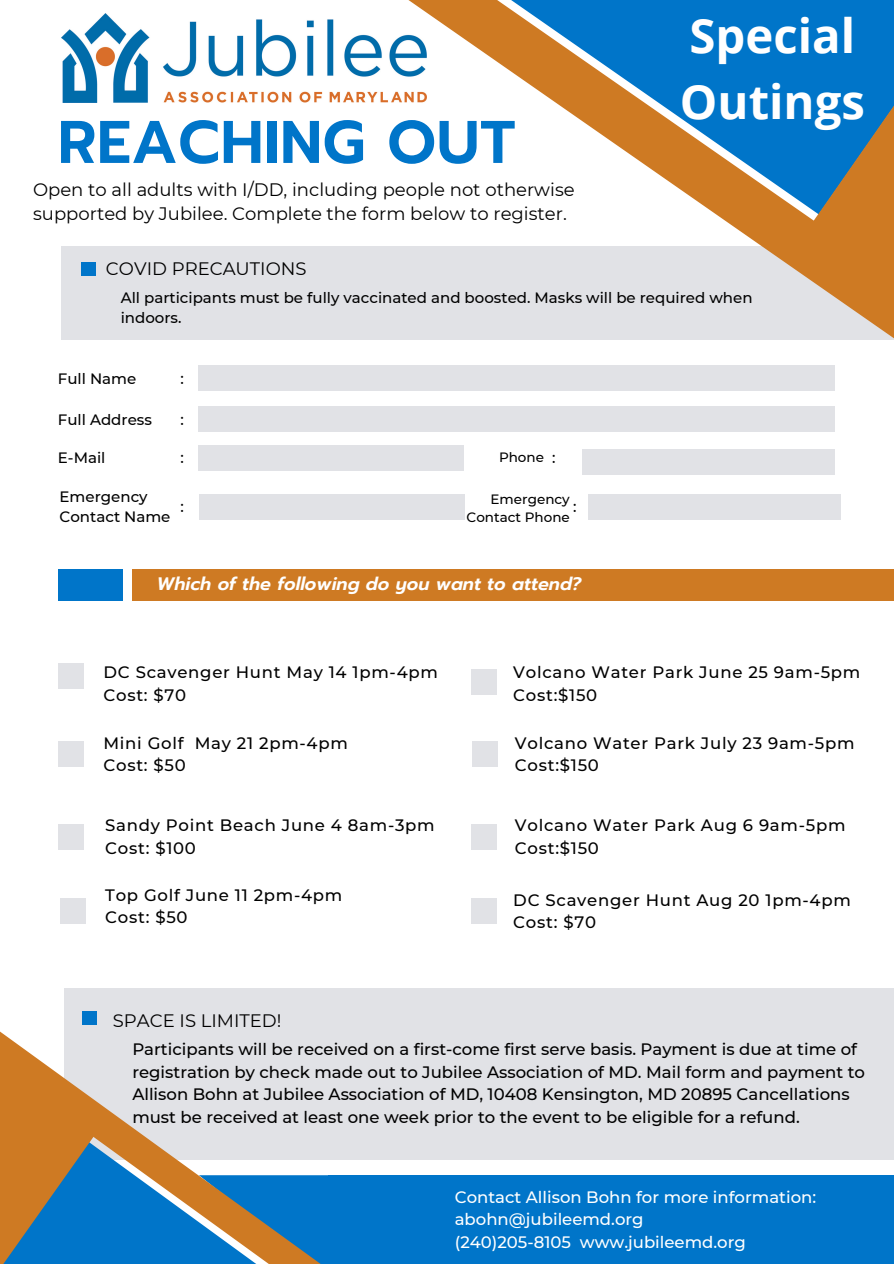
<style>
.page{position:relative;width:894px;height:1264px;background:#fff}
.page>*{position:absolute;margin:0;border:0;box-sizing:border-box;transform-origin:0 0}
.t1{font:600 60px "Prompt";letter-spacing:.01em;color:#0075c9}
.t2{font:700 47.25px/65.2px "Open Sans";color:#fff}
.t3{font:18px/24.8px "Montserrat";color:#000}
.t4{font:italic 600 18px "Prompt";color:#fff}
.t5{font:500 16.5px/22.5px "Montserrat";color:#000}
.t6{font:500 16.5px/22.5px "Montserrat";letter-spacing:.045em;color:#000}
.t7{font:500 16.5px "Montserrat";color:#fff}
.t8{font:500 15px/20.2px "Montserrat";color:#000}
.t9{font:500 13.5px/18px "Montserrat";color:#000;text-align:right}
</style>
<div class="page">
<div style="left:61px;top:246px;width:832px;height:93px;background:#e1e2e6"></div>
<div style="left:198px;top:365px;width:636px;height:26px;background:#e1e2e6"></div>
<div style="left:198px;top:406px;width:636px;height:26px;background:#e1e2e6"></div>
<div style="left:198px;top:445px;width:266px;height:25px;background:#e1e2e6"></div>
<div style="left:582px;top:449px;width:252px;height:26px;background:#e1e2e6"></div>
<div style="left:471px;top:669px;width:25px;height:26px;background:#e1e2e6"></div>
<div style="left:472px;top:741px;width:26px;height:26px;background:#e1e2e6"></div>
<div style="left:471px;top:824px;width:25px;height:26px;background:#e1e2e6"></div>
<div style="left:471px;top:898px;width:25px;height:26px;background:#e1e2e6"></div>
<div style="left:58px;top:663px;width:26px;height:26px;background:#e1e2e6"></div>
<div style="left:58px;top:741px;width:26px;height:26px;background:#e1e2e6"></div>
<div style="left:58px;top:824px;width:26px;height:26px;background:#e1e2e6"></div>
<div style="left:60px;top:898px;width:25px;height:26px;background:#e1e2e6"></div>
<svg style="left:376px;top:0;width:517px;height:340px"></svg>
<div style="left:328px;top:1175px;width:565px;height:88px;background:#0075c9"></div>
<div style="left:65px;top:988px;width:828px;height:171px;background:#e1e2e6"></div>
<svg style="left:64px;top:1005px;width:292px;height:258px"></svg>
<svg style="left:95px;top:1049px;width:187px;height:214px"></svg>
<div style="left:81px;top:262px;width:14px;height:14px;background:#0075c9"></div>
<div style="left:132px;top:569px;width:761px;height:31px;background:#ce7a23"></div>
<svg style="left:0;top:1022px;width:95px;height:241px"></svg>
<div style="left:58px;top:569px;width:64px;height:31px;background:#0075c9"></div>
<div style="left:198px;top:493px;width:266px;height:26px;background:#e1e2e6"></div>
<div style="left:587px;top:493px;width:253px;height:26px;background:#e1e2e6"></div>
<div style="left:82px;top:1010px;width:15px;height:14px;background:#0075c9"></div>
<img style="left:61px;top:14px;width:365px;height:89px">
<p class="t1" style="left:58px;top:97px;width:459px">REACHING OUT</p>
<p class="t3" style="left:33px;top:177px;width:543px">Open to all adults with I/DD, including people not otherwise supported by Jubilee. Complete the form below to register.</p>
<p class="t3" style="left:106px;top:256px;width:202px">COVID PRECAUTIONS</p>
<p class="t2" style="left:679px;top:2px;width:186px">Special<br>Outings</p>
<p class="t8" style="left:121px;top:287px;width:633px">All participants must be fully vaccinated and boosted. Masks will be required when indoors.</p>
<p class="t8" style="left:58px;top:368px;width:80px">Full Name</p>
<p class="t8" style="left:58px;top:409px;width:95px">Full Address</p>
<p class="t8" style="left:58px;top:448px;width:49px">E-Mail</p>
<p class="t9" style="left:499px;top:448px;width:47px">Phone</p>
<p class="t8" style="left:180px;top:368px;width:5px">:</p>
<p class="t8" style="left:180px;top:409px;width:5px">:</p>
<p class="t8" style="left:180px;top:448px;width:5px">:</p>
<p class="t8" style="left:552px;top:448px;width:5px">:</p>
<p class="t8" style="left:60px;top:486px;width:112px">Emergency<br>Contact Name</p>
<p class="t8" style="left:180px;top:496px;width:5px">:</p>
<p class="t9" style="left:466px;top:490px;width:105px">Emergency<br>Contact Phone</p>
<p class="t8" style="left:573px;top:496px;width:5px">:</p>
<p class="t4" style="left:157px;top:570px;width:426px">Which of the following do you want to attend?</p>
<p class="t6" style="left:103px;top:661px;width:336px">DC Scavenger Hunt May 14 1pm-4pm<br>Cost: $70</p>
<p class="t6" style="left:103px;top:731px;width:246px">Mini Golf May 21 2pm-4pm</p>
<p class="t5" style="left:103px;top:754px;width:84px">Cost: $50</p>
<p class="t6" style="left:105px;top:814px;width:331px">Sandy Point Beach June 4 8am-3pm</p>
<p class="t5" style="left:105px;top:836px;width:92px">Cost: $100</p>
<p class="t6" style="left:105px;top:883px;width:238px">Top Golf June 11 2pm-4pm</p>
<p class="t5" style="left:105px;top:906px;width:84px">Cost: $50</p>
<p class="t6" style="left:513px;top:661px;width:348px">Volcano Water Park June 25 9am-5pm</p>
<p class="t5" style="left:513px;top:683px;width:85px">Cost:$150</p>
<p class="t6" style="left:515px;top:731px;width:341px">Volcano Water Park July 23 9am-5pm</p>
<p class="t5" style="left:515px;top:754px;width:85px">Cost:$150</p>
<p class="t6" style="left:515px;top:814px;width:332px">Volcano Water Park Aug 6 9am-5pm</p>
<p class="t5" style="left:515px;top:836px;width:85px">Cost:$150</p>
<p class="t6" style="left:513px;top:888px;width:339px">DC Scavenger Hunt Aug 20 1pm-4pm<br>Cost: $70</p>
<p class="t3" style="left:113px;top:1008px;width:170px">SPACE IS LIMITED!</p>
<p class="t5" style="left:132px;top:1037px;width:734px">Participants will be received on a first-come first serve basis. Payment is due at time of registration by check made out to Jubilee Association of MD. Mail form and payment to Allison Bohn at Jubilee Association of MD, 10408 Kensington, MD 20895 Cancellations must be received at least one week prior to the event to be eligible for a refund.</p>
<p class="t7" style="left:454px;top:1186px;width:363px">Contact Allison Bohn for more information:</p>
<p class="t7" style="left:454px;top:1209px;width:190px">abohn@jubileemd.org</p>
<p class="t7" style="left:454px;top:1231px;width:292px">(240)205-8105 www.jubileemd.org</p>
</div>
